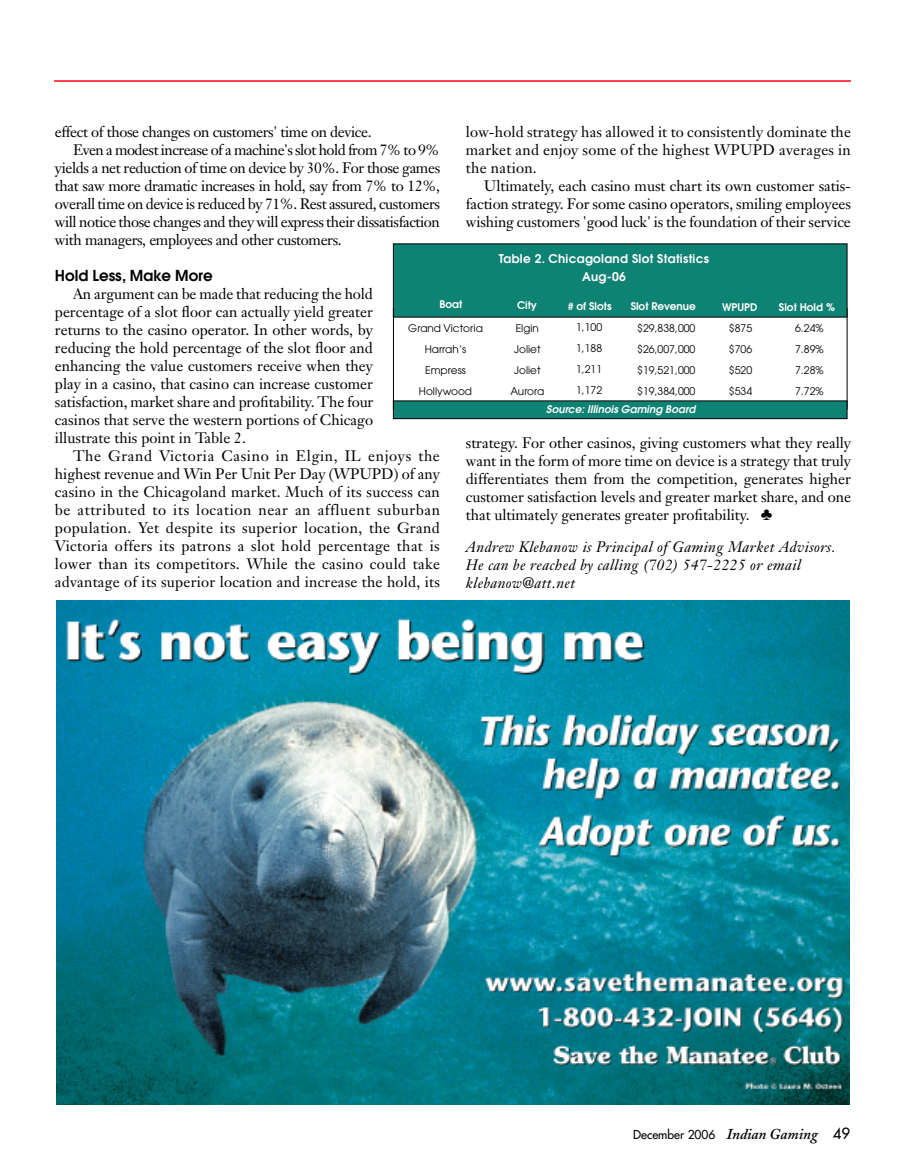
<style>
.page{position:relative;width:905px;height:1175px;background:#fff}
.page>*{position:absolute;margin:0;border:0;box-sizing:border-box;transform-origin:0 0}
.t1{font:15px/18px "Janson Text";letter-spacing:-.025em;color:#000;text-align:justify}
.t2{font:italic 15px/18px "Janson Text";letter-spacing:.025em;color:#000}
.t3{font:600 15px "Avant Garde";color:#000}
.t4{font:600 12px/18px "Avant Garde";letter-spacing:.025em;color:#fff;text-align:center}
.t5{font:12px "Futura";color:#000}
.t6{font:10.5px/21px "Avant Garde";color:#000;text-align:justify}
.t7{font:600 10.5px "Avant Garde";color:#fff}
.t8{font:italic 600 10.5px "Avant Garde";color:#fff}
.s1{font-family:"Adobe Caslon";font-weight:600;font-style:italic;font-size:15px}
.s2{font-size:15px}
</style>
<div class="page">
<hr style="left:54px;top:80px;width:796px;height:2px;background:#ff0210">
<div style="left:394px;top:244px;width:452px;height:73px;background:#0e8273"></div>
<div style="left:394px;top:401px;width:452px;height:17px;background:#0e8273"></div>
<div style="left:393px;top:400px;width:454px;height:19px;border:1px solid #000"></div>
<img style="left:56px;top:601px;width:793px;height:503px">
<p class="t1" style="left:55px;top:124px;width:318px">effect of those changes on customers' time on device.</p>
<p class="t1" style="left:73px;top:142px;width:368px">Even a modest increase of a machine's slot hold from 7% to 9%</p>
<p class="t1" style="left:55px;top:160px;width:387px">yields a net reduction of time on device by 30%. For those games</p>
<p class="t1" style="left:55px;top:178px;width:386px">that saw more dramatic increases in hold, say from 7% to 12%,</p>
<p class="t1" style="left:55px;top:196px;width:386px">overall time on device is reduced by 71%. Rest assured, customers</p>
<p class="t1" style="left:55px;top:214px;width:386px">will notice those changes and they will express their dissatisfaction</p>
<p class="t1" style="left:55px;top:232px;width:288px">with managers, employees and other customers.</p>
<p class="t3" style="left:55px;top:270px;width:159px">Hold Less, Make More</p>
<p class="t1" style="left:55px;top:286px;width:320px;text-indent:18px">An argument can be made that reducing the hold percentage of a slot floor can actually yield greater returns to the casino operator. In other words, by reducing the hold percentage of the slot floor and enhancing the value customers receive when they play in a casino, that casino can increase customer satisfaction, market share and profitability. The four casinos that serve the western portions of Chicago illustrate this point in Table 2.</p>
<p class="t1" style="left:55px;top:448px;width:387px;text-indent:18px">The Grand Victoria Casino in Elgin, IL enjoys the highest revenue and Win Per Unit Per Day (WPUPD) of any casino in the Chicagoland market. Much of its success can be attributed to its location near an affluent suburban population. Yet despite its superior location, the Grand Victoria offers its patrons a slot hold percentage that is lower than its competitors. While the casino could take advantage of its superior location and increase the hold, its</p>
<p class="t1" style="left:466px;top:124px;width:386px">low-hold strategy has allowed it to consistently dominate the market and enjoy some of the highest WPUPD averages in the nation.</p>
<p class="t1" style="left:466px;top:178px;width:386px;text-indent:18px">Ultimately, each casino must chart its own customer satis&shy;faction strategy. For some casino operators, smiling employees wishing customers 'good luck' is the foundation of their service</p>
<p class="t4" style="left:499px;top:251px;width:212px">Table 2. Chicagoland Slot Statistics<br>Aug-06</p>
<p class="t7" style="left:439px;top:301px;width:24px">Boat</p>
<p class="t7" style="left:517px;top:301px;width:21px">City</p>
<p class="t7" style="left:567px;top:302px;width:45px"># of Slots</p>
<p class="t6" style="left:510px;top:318px;width:35px;text-align:center">Elgin<br>Joliet<br>Joliet<br>Aurora</p>
<p class="t6" style="left:576px;top:318px;width:28px">1,100<br>1,188<br>1,211<br>1,172</p>
<p class="t8" style="left:546px;top:405px;width:150px">Source: Illinois Gaming Board</p>
<p class="t7" style="left:630px;top:302px;width:67px">Slot Revenue</p>
<p class="t6" style="left:637px;top:319px;width:60px">$29,838,000 $26,007,000 $19,521,000 $19,384,000</p>
<p class="t7" style="left:779px;top:303px;width:58px">Slot Hold %</p>
<p class="t6" style="left:795px;top:319px;width:30px">6.24% 7.89% 7.28% 7.72%</p>
<p class="t7" style="left:722px;top:303px;width:37px">WPUPD</p>
<p class="t6" style="left:729px;top:319px;width:25px">$875 $706 $520 $534</p>
<p class="t6" style="left:408px;top:318px;width:76px;text-align:center">Grand Victoria<br>Harrah’s<br>Empress<br>Hollywood</p>
<p class="t1" style="left:466px;top:435px;width:387px">strategy. For other casinos, giving customers what they really want in the form of more time on device is a strategy that truly differentiates them from the competition, generates higher customer satisfaction levels and greater market share, and one that ultimately generates greater profitability. ♣</p>
<p class="t2" style="left:466px;top:539px;width:371px">Andrew Klebanow is Principal of Gaming Market Advisors.<br>He can be reached by calling (702) 547-2225 or email klebanow@att.net</p>
<p class="t5" style="left:633px;top:1128px;width:218px">December 2006 <span class="s1">Indian Gaming</span> <span class="s2">49</span></p>
</div>
